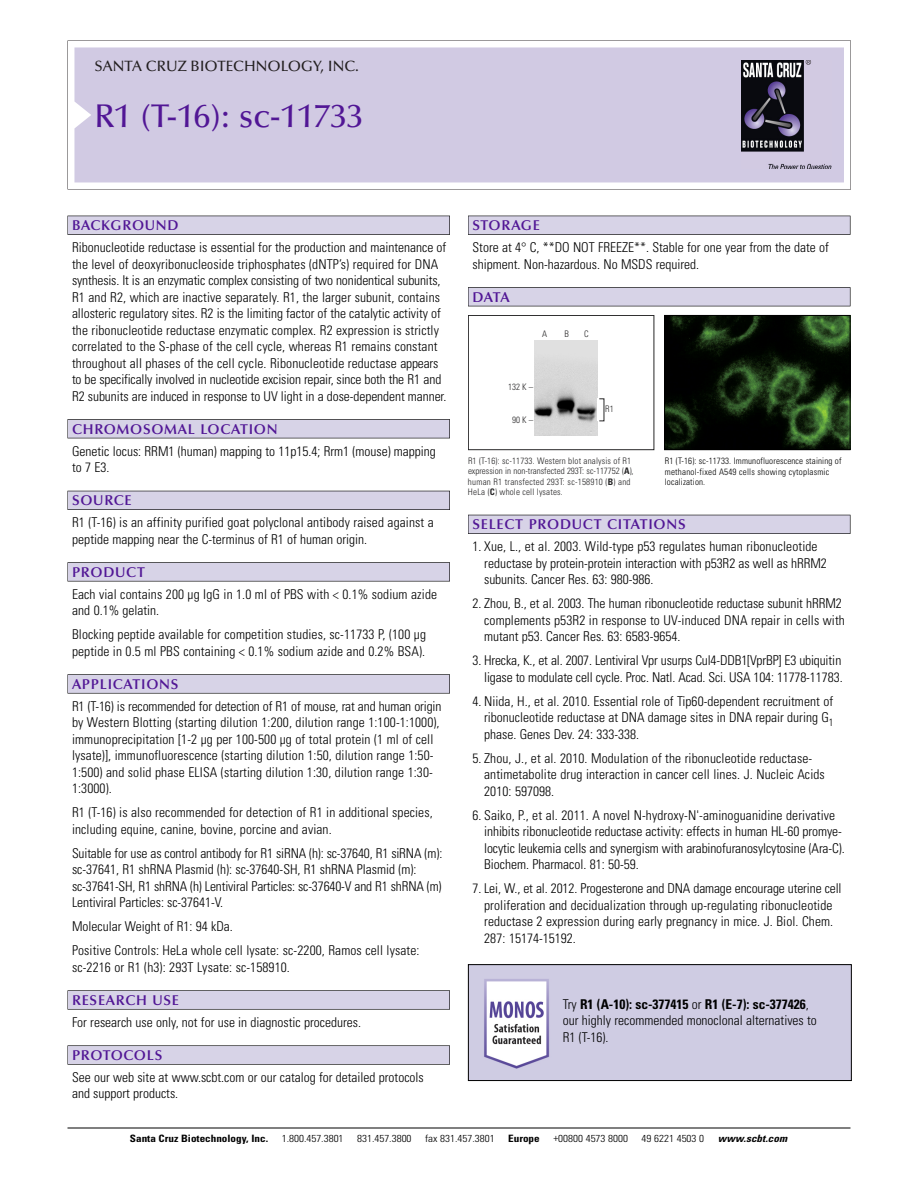
<style>
.page{position:relative;width:918px;height:1188px;background:#fff}
.page>*{position:absolute;margin:0;border:0;box-sizing:border-box;transform-origin:0 0}
.t1{font:500 33px "Optima";color:#511695}
.t2{font:500 15px "Optima";color:#231f20}
.t3{font:600 14.25px "Optima";letter-spacing:.05em;color:#511695}
.t4{font:300 condensed 13.5px/16.5px "Univers";color:#000}
.t5{font:300 condensed 10.2px "Univers";color:#000;scale:1.1 1}
.t6{font:700 condensed 10.2px "Univers";color:#000;scale:1.1 1}
.t7{font:italic 700 condensed 10.2px "Univers";letter-spacing:.005em;color:#000;scale:1.1 1}
.t8{font:9px/10.5px "Univers Condensed Light+DGUVYJ";letter-spacing:.015em;color:#272627}
.t9{font:300 condensed 9px/10.5px "Univers";letter-spacing:.015em;color:#000}
.s1{font-family:"Univers Condensed Bold+UEZBAT"}
.s2{font-weight:700}
</style>
<div class="page">
<svg style="left:68px;top:40px;width:783px;height:149px"></svg>
<div style="left:74px;top:47px;width:770px;height:135px;background:#d1cae3"></div>
<img style="left:741px;top:60px;width:90px;height:108px">
<div style="left:68px;top:216px;width:382px;height:19px;background:#525155"></div>
<div style="left:68px;top:216px;width:381px;height:18px;background:#d7d3e7"></div>
<div style="left:68px;top:419px;width:382px;height:19px;background:#525155"></div>
<div style="left:68px;top:420px;width:381px;height:18px;background:#d7d3e7"></div>
<div style="left:68px;top:491px;width:382px;height:19px;background:#525158"></div>
<div style="left:68px;top:491px;width:381px;height:18px;background:#d7d3e7"></div>
<div style="left:68px;top:562px;width:382px;height:19px;background:#575759"></div>
<div style="left:68px;top:563px;width:381px;height:18px;background:#d7d3e7"></div>
<svg style="left:68px;top:674px;width:382px;height:20px"></svg>
<div style="left:68px;top:675px;width:381px;height:18px;background:#d7d3e7"></div>
<div style="left:68px;top:990px;width:382px;height:20px;background:#626263"></div>
<div style="left:68px;top:991px;width:381px;height:18px;background:#d7d3e7"></div>
<div style="left:68px;top:1045px;width:382px;height:20px;background:#616161"></div>
<div style="left:68px;top:1046px;width:381px;height:18px;background:#d7d3e7"></div>
<div style="left:468px;top:216px;width:382px;height:19px;background:#525155"></div>
<div style="left:468px;top:216px;width:382px;height:18px;background:#d7d3e7"></div>
<div style="left:468px;top:287px;width:382px;height:19px;background:#525155"></div>
<div style="left:468px;top:288px;width:382px;height:18px;background:#d7d3e7"></div>
<div style="left:468px;top:515px;width:382px;height:19px;background:#525158"></div>
<div style="left:468px;top:515px;width:382px;height:18px;background:#d7d3e7"></div>
<hr style="left:68px;top:1128px;width:782px;height:1px;background:#000">
<img style="left:666px;top:317px;width:182px;height:131px">
<div style="left:664px;top:315px;width:186px;height:135px;border:1px solid #000"></div>
<div style="left:468px;top:315px;width:186px;height:135px;border:1px solid #272627"></div>
<img style="left:534px;top:341px;width:64px;height:95px">
<img style="left:470px;top:966px;width:380px;height:113px">
<div style="left:468px;top:964px;width:384px;height:117px;border:1px solid #000"></div>
<p class="t2" style="left:94px;top:61px;width:266px">SANTA CRUZ BIOTECHNOLOGY, INC.</p>
<h1 class="t1" style="left:94px;top:103px;width:270px">R1 (T-16): sc-11733</h1>
<p class="t3" style="left:72px;top:219px;width:108px">BACKGROUND</p>
<p class="t4" style="left:72px;top:240px;width:376px">Ribonucleotide reductase is essential for the production and maintenance of the level of deoxyribonucleoside triphosphates (dNTP’s) required for DNA synthesis. It is an enzymatic complex consisting of two nonidentical subunits, R1 and R2, which are inactive separately. R1, the larger subunit, contains allosteric regulatory sites. R2 is the limiting factor of the catalytic activity of the ribonucleotide reductase enzymatic complex. R2 expression is strictly correlated to the S-phase of the cell cycle, whereas R1 remains constant throughout all phases of the cell cycle. Ribonucleotide reductase appears to be specifically involved in nucleotide excision repair, since both the R1 and R2 subunits are induced in response to UV light in a dose-dependent manner.</p>
<p class="t3" style="left:72px;top:423px;width:207px">CHROMOSOMAL LOCATION</p>
<p class="t4" style="left:72px;top:444px;width:365px">Genetic locus: RRM1 (human) mapping to 11p15.4; Rrm1 (mouse) mapping to 7 E3.</p>
<p class="t3" style="left:72px;top:495px;width:61px">SOURCE</p>
<p class="t4" style="left:72px;top:515px;width:363px">R1 (T-16) is an affinity purified goat polyclonal antibody raised against a peptide mapping near the C-terminus of R1 of human origin.</p>
<p class="t3" style="left:72px;top:566px;width:74px">PRODUCT</p>
<p class="t4" style="left:72px;top:587px;width:367px">Each vial contains 200 µg IgG in 1.0 ml of PBS with &lt; 0.1% sodium azide and 0.1% gelatin.</p>
<p class="t4" style="left:72px;top:627px;width:356px">Blocking peptide available for competition studies, sc-11733 P, (100 µg peptide in 0.5 ml PBS containing &lt; 0.1% sodium azide and 0.2% BSA).</p>
<p class="t3" style="left:72px;top:678px;width:108px">APPLICATIONS</p>
<p class="t4" style="left:72px;top:699px;width:371px">R1 (T-16) is recommended for detection of R1 of mouse, rat and human origin by Western Blotting (starting dilution 1:200, dilution range 1:100-1:1000), immunoprecipitation [1-2 µg per 100-500 µg of total protein (1 ml of cell lysate)], immunofluorescence (starting dilution 1:50, dilution range 1:50- 1:500) and solid phase ELISA (starting dilution 1:30, dilution range 1:30- 1:3000).</p>
<p class="t4" style="left:72px;top:805px;width:362px">R1 (T-16) is also recommended for detection of R1 in additional species, including equine, canine, bovine, porcine and avian.</p>
<p class="t4" style="left:72px;top:846px;width:372px">Suitable for use as control antibody for R1 siRNA (h): sc-37640, R1 siRNA (m): sc-37641, R1 shRNA Plasmid (h): sc-37640-SH, R1 shRNA Plasmid (m): sc-37641-SH, R1 shRNA (h) Lentiviral Particles: sc-37640-V and R1 shRNA (m)<br>Lentiviral Particles: sc-37641-V.</p>
<p class="t4" style="left:72px;top:916px;width:349px;line-height:24px">Molecular Weight of R1: 94 kDa.<br>Positive Controls: HeLa whole cell lysate: sc-2200, Ramos cell lysate:</p>
<p class="t4" style="left:72px;top:960px;width:219px">sc-2216 or R1 (h3): 293T Lysate: sc-158910.</p>
<p class="t3" style="left:72px;top:994px;width:109px">RESEARCH USE</p>
<p class="t4" style="left:72px;top:1015px;width:290px">For research use only, not for use in diagnostic procedures.</p>
<p class="t3" style="left:72px;top:1049px;width:92px">PROTOCOLS</p>
<p class="t4" style="left:72px;top:1070px;width:353px">See our web site at www.scbt.com or our catalog for detailed protocols and support products.</p>
<p class="t3" style="left:473px;top:219px;width:69px">STORAGE</p>
<p class="t4" style="left:473px;top:240px;width:358px">Store at 4° C, **DO NOT FREEZE**. Stable for one year from the date of shipment. Non-hazardous. No MSDS required.</p>
<p class="t3" style="left:473px;top:291px;width:39px">DATA</p>
<p class="t8" style="left:542px;top:330px;width:7px">A</p>
<p class="t8" style="left:564px;top:330px;width:6px">B</p>
<p class="t8" style="left:584px;top:330px;width:6px">C</p>
<p class="t8" style="left:508px;top:383px;width:26px">132 K –</p>
<p class="t8" style="left:512px;top:415px;width:22px">90K–</p>
<p class="t8" style="left:605px;top:404px;width:10px">R1</p>
<p class="t8" style="left:468px;top:456px;width:167px">R1 (T-16): sc-11733. Western blot analysis of R1 expression in non-transfected 293T: sc-117752 (<span class="s1">A</span>), human R1 transfected 293T: sc-158910 (<span class="s1">B</span>) and HeLa (<span class="s1">C</span>) whole cell lysates.</p>
<p class="t9" style="left:665px;top:456px;width:178px">R1 (T-16): sc-11733. Immunofluorescence staining of methanol-fixed A549 cells showing cytoplasmic localization.</p>
<p class="t3" style="left:473px;top:519px;width:215px">SELECT PRODUCT CITATIONS</p>
<p class="t4" style="left:484px;top:539px;width:344px;text-indent:-12px">1. Xue, L., et al. 2003. Wild-type p53 regulates human ribonucleotide reductase by protein-protein interaction with p53R2 as well as hRRM2 subunits. Cancer Res. 63: 980-986.</p>
<p class="t4" style="left:484px;top:596px;width:362px;text-indent:-12px">2. Zhou, B., et al. 2003. The human ribonucleotide reductase subunit hRRM2 complements p53R2 in response to UV-induced DNA repair in cells with mutant p53. Cancer Res. 63: 6583-9654.</p>
<p class="t4" style="left:473px;top:653px;width:372px;text-align:right">3. Hrecka, K., et al. 2007. Lentiviral Vpr usurps Cul4-DDB1[VprBP] E3 ubiquitin ligase to modulate cell cycle. Proc. Natl. Acad. Sci. USA 104: 11778-11783.</p>
<p class="t4" style="left:484px;top:694px;width:351px;text-align:justify;text-indent:-12px">4. Niida, H., et al. 2010. Essential role of Tip60-dependent recruitment of ribonucleotide reductase at DNA damage sites in DNA repair during G<sub>1 </sub>phase. Genes Dev. 24: 333-338.</p>
<p class="t4" style="left:484px;top:751px;width:342px;text-indent:-12px">5. Zhou, J., et al. 2010. Modulation of the ribonucleotide reductase&shy;antimetabolite drug interaction in cancer cell lines. J. Nucleic Acids<br>2010: 597098.</p>
<p class="t4" style="left:484px;top:808px;width:362px;text-indent:-12px">6. Saiko, P., et al. 2011. A novel N-hydroxy-N'-aminoguanidine derivative inhibits ribonucleotide reductase activity: effects in human HL-60 promye&shy;locytic leukemia cells and synergism with arabinofuranosylcytosine (Ara-C).<br>Biochem. Pharmacol. 81: 50-59.</p>
<p class="t4" style="left:484px;top:881px;width:359px;text-indent:-12px">7. Lei, W., et al. 2012. Progesterone and DNA damage encourage uterine cell proliferation and decidualization through up-regulating ribonucleotide reductase 2 expression during early pregnancy in mice. J. Biol. Chem.<br>287: 15174-15192.</p>
<p class="t4" style="left:563px;top:997px;width:256px">Try <span class="s2">R1 (A-10): sc-377415</span> or <span class="s2">R1 (E-7): sc-377426</span>, our highly recommended monoclonal alternatives to<br>R1 (T-16).</p>
<p class="t6" style="left:130px;top:1135px;width:127px">Santa Cruz Biotechnology, Inc.</p>
<p class="t5" style="left:282px;top:1135px;width:58px">1.800.457.3801</p>
<p class="t5" style="left:357px;top:1135px;width:51px">831.457.3800</p>
<p class="t5" style="left:425px;top:1135px;width:65px">fax 831.457.3801</p>
<p class="t6" style="left:508px;top:1135px;width:30px">Europe</p>
<p class="t5" style="left:553px;top:1135px;width:69px">+00800 4573 8000</p>
<p class="t5" style="left:642px;top:1135px;width:58px">49 6221 4503 0</p>
<p class="t7" style="left:718px;top:1135px;width:64px">www.scbt.com</p>
</div>
